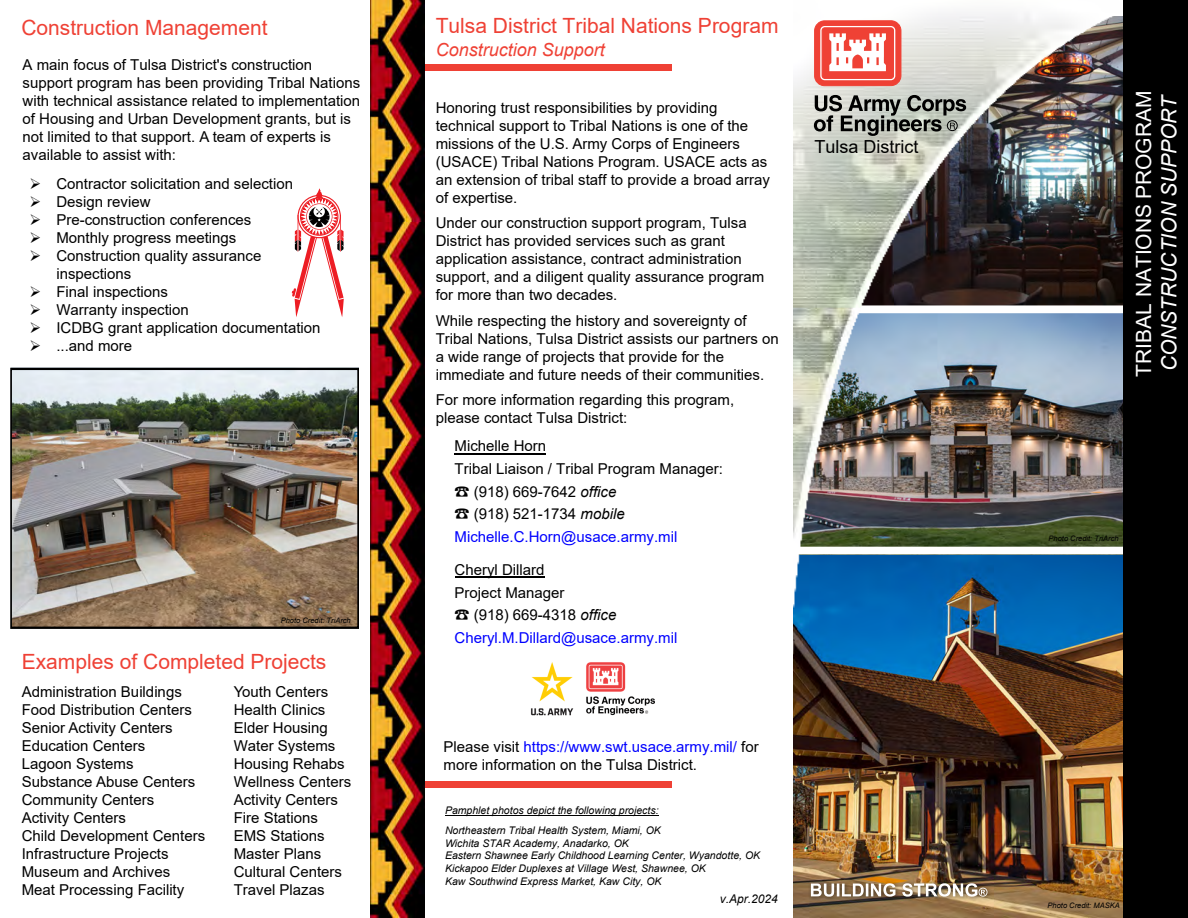
<style>
.page{position:relative;width:1188px;height:918px;background:#fff}
.page>*{position:absolute;margin:0;border:0;box-sizing:border-box;transform-origin:0 0}
.t1{font:21px "Arial";color:#ef4135}
.t2{font:italic 21px/25.2px "Arial";letter-spacing:-.005em;color:#fff}
.t3{font:italic 18px "Arial";color:#ef4135}
.t4{font:18px "Arial";color:#000}
.t5{font:15px/18px "Arial";color:#000}
.t6{font:15px/18px "Arial";color:#000}
.t7{font:italic 12px "Arial";color:#000}
.t8{font:italic 10.5px/12.6px "Arial";color:#000}
.t9{font:italic 7.5px "Arial";color:#000}
.s1{font-style:inherit}
.s2{font-family:"Koz Min Pr 6 N"}
.s3{font-style:italic}
.s4{color:#00f}
.s5{font-style:normal}
</style>
<div class="page">
<div style="left:423px;top:781px;width:249px;height:7px;background:#ef4135"></div>
<div style="left:423px;top:64px;width:249px;height:6px;background:#ef4135"></div>
<img style="left:793px;top:729px;width:330px;height:189px">
<img style="left:793px;top:13px;width:330px;height:716px">
<div style="left:794px;top:547px;width:343px;height:7px;background:#fff"></div>
<div style="left:1123px;top:0;width:65px;height:918px;background:#000"></div>
<div style="left:815px;top:21px;width:86px;height:65px;background:#ef4135;border-radius:10px"></div>
<div style="left:814px;top:21px;width:87px;height:65px;border:1px solid #ef4135;border-radius:10px"></div>
<div style="left:820px;top:26px;width:75px;height:54px;border:3px solid #fff;border-radius:3px"></div>
<div style="left:822px;top:28px;width:72px;height:50px;background:#ef4135;border-radius:3px"></div>
<div style="left:822px;top:28px;width:72px;height:51px;border:1px solid #ef4135;border-radius:3px"></div>
<svg style="left:829px;top:33px;width:57px;height:38px"></svg>
<svg style="left:814px;top:95px;width:152px;height:41px;background:#8d908a"></svg>
<div style="left:807px;top:880px;width:186px;height:22px;background:#000;opacity:.5"></div>
<svg style="left:811px;top:883px;width:177px;height:14px"></svg>
<img style="left:11px;top:367px;width:347px;height:259px">
<img style="left:370px;top:0;width:55px;height:917px">
<div style="left:10px;top:368px;width:349px;height:261px;border:2px solid #000"></div>
<svg style="left:292px;top:188px;width:52px;height:129px"></svg>
<hr style="left:445px;top:816px;width:214px;height:1px;background:#000">
<hr style="left:455px;top:577px;width:89px;height:1px;background:#000">
<hr style="left:455px;top:453px;width:91px;height:2px;background:#000">
<img style="left:530px;top:662px;width:124px;height:54px">
<h1 class="t1" style="left:21px;top:13px;width:248px">Construction Management</h1>
<p class="t6" style="left:23px;top:56px;width:339px">A main focus of <span class="s1">Tulsa District's</span> construction support program has been providing Tribal Nations with technical assistance related to implementation of Housing and Urban Development grants, but is not limited to that support. <span class="s1">A team of experts is available to assist with:</span></p>
<p class="t5" style="left:29px;top:174px;width:265px">➢ Contractor solicitation <span class="s1">and selection</span></p>
<p class="t5" style="left:29px;top:192px;width:123px">➢ Design review</p>
<p class="t5" style="left:29px;top:210px;width:224px">➢ Pre-construction conference<span class="s1">s</span></p>
<p class="t5" style="left:29px;top:228px;width:209px">➢ Monthly progress meetings</p>
<p class="t5" style="left:56px;top:246px;width:207px;text-indent:-27px">➢ Construction quality assurance inspections</p>
<p class="t5" style="left:29px;top:282px;width:140px">➢ Final inspections</p>
<p class="t5" style="left:29px;top:300px;width:161px">➢ Warranty inspection</p>
<p class="t5" style="left:29px;top:318px;width:293px">➢ ICDBG grant application documentation</p>
<p class="t5" style="left:29px;top:336px;width:104px">➢ ...and more</p>
<p class="t9" style="left:281px;top:616px;width:72px">Photo Credit: TriArch</p>
<h1 class="t1" style="left:22px;top:647px;width:306px">Examples of Completed Projects</h1>
<p class="t5" style="left:22px;top:682px;width:185px">Administration Building<span class="s1">s<br></span>Food Distribution Centers<br>Senior Activity Centers<br>Education Centers<br>Lagoo<span class="s1">n</span> Systems<br>Substance Abuse Centers<br>Community Centers<br>Activity Centers<br>Child Development Centers<br><span class="s1">I</span>nfrastructure Projects<br><span class="s1">Museum and Archives<br>Meat Processing Facility</span></p>
<p class="t5" style="left:234px;top:683px;width:119px">Youth Centers<br>Health Clinics<br>Elder Housing<br>Water Systems<br>Housing Rehabs<br>Wellness Centers<br>Activity Centers<br>Fire Stations<br>EMS Stations<br>Master Plans<br>Cultural Centers</p>
<p class="t6" style="left:234px;top:881px;width:92px">Travel Plazas</p>
<h1 class="t1" style="left:436px;top:11px;width:344px">Tulsa District Tribal Nations Program</h1>
<p class="t3" style="left:436px;top:38px;width:171px">Construction Support</p>
<p class="t5" style="left:436px;top:98px;width:336px">Honoring trust responsibilities by providing technical support to Tribal Nations is one of the missions of the U.S. Army Corps of Engineers (USACE) Tribal Nations Program. <span class="s1">USACE acts as an extension of tribal staff to provide a broad array of expertise.</span></p>
<p class="t6" style="left:436px;top:214px;width:330px">Under our construction support program<span class="s1">,</span> Tulsa District has provided services such as grant application assistance, contract administration support, and a diligent quality assurance program for more than two decades.</p>
<p class="t5" style="left:436px;top:311px;width:345px">While respecting the history and sovereignty of Tribal Nations, Tulsa District <span class="s1">assists our partners on a wide range of projects that provide for the i</span>mmediate and future needs <span class="s1">of their communities</span>.</p>
<p class="t6" style="left:436px;top:391px;width:300px">For more information regarding this program, please contact Tulsa District:</p>
<p class="t6" style="left:455px;top:435px;width:270px;line-height:22.6px">Michelle Horn<br>Tribal Liaison / Tribal Program Manager: <span class="s2">☎</span> (918) 669-7642 <span class="s3">office<br></span><span class="s2">☎</span> (918) 521-1734 <span class="s3">mobile<br></span><span class="s4">Michelle.C.Horn@usace.army.mil</span></p>
<p class="t6" style="left:455px;top:558px;width:224px;line-height:22.6px">Cheryl Dillard<br>Project Manager<br><span class="s2">☎</span> (918) 669-4318 <span class="s3">office<br></span><span class="s4">Cheryl.M.Dillard@usace.army.mil</span></p>
<p class="t4" style="left:814px;top:135px;width:106px">Tulsa District</p>
<p class="t6" style="left:444px;top:737px;width:317px">Please visit <span class="s4">https://www.swt.usace.army.mil/</span> for more information on the Tulsa District.</p>
<p class="t8" style="left:445px;top:800px;width:217px;line-height:20.1px">Pamphlet photos depict the following projects:<br>Northeastern Tribal Health System, Miami, OK</p>
<p class="t8" style="left:445px;top:837px;width:317px">Wichita STAR Academy, Anadarko, OK<br>Eastern Shawnee Early Childhood Learning Center, Wyandotte, OK Kickapoo Elder Duplexes at Village West, Shawnee, OK<br>Kaw Southwind Express Market, Kaw City, OK</p>
<p class="t7" style="left:720px;top:891px;width:60px">v.Apr.2024</p>
<h1 class="t2" style="left:1132px;top:377px;width:288px;rotate:-90deg"><span class="s5">TRIBAL</span> <span class="s5">NATIONS</span> <span class="s5">PROGRAM<br></span>CONSTRUCTION SUPPORT</h1>
<p class="t9" style="left:1049px;top:533px;width:72px">Photo Credit: TriArch</p>
<p class="t9" style="left:1048px;top:901px;width:74px">Photo Credit: MASKA</p>
</div>
